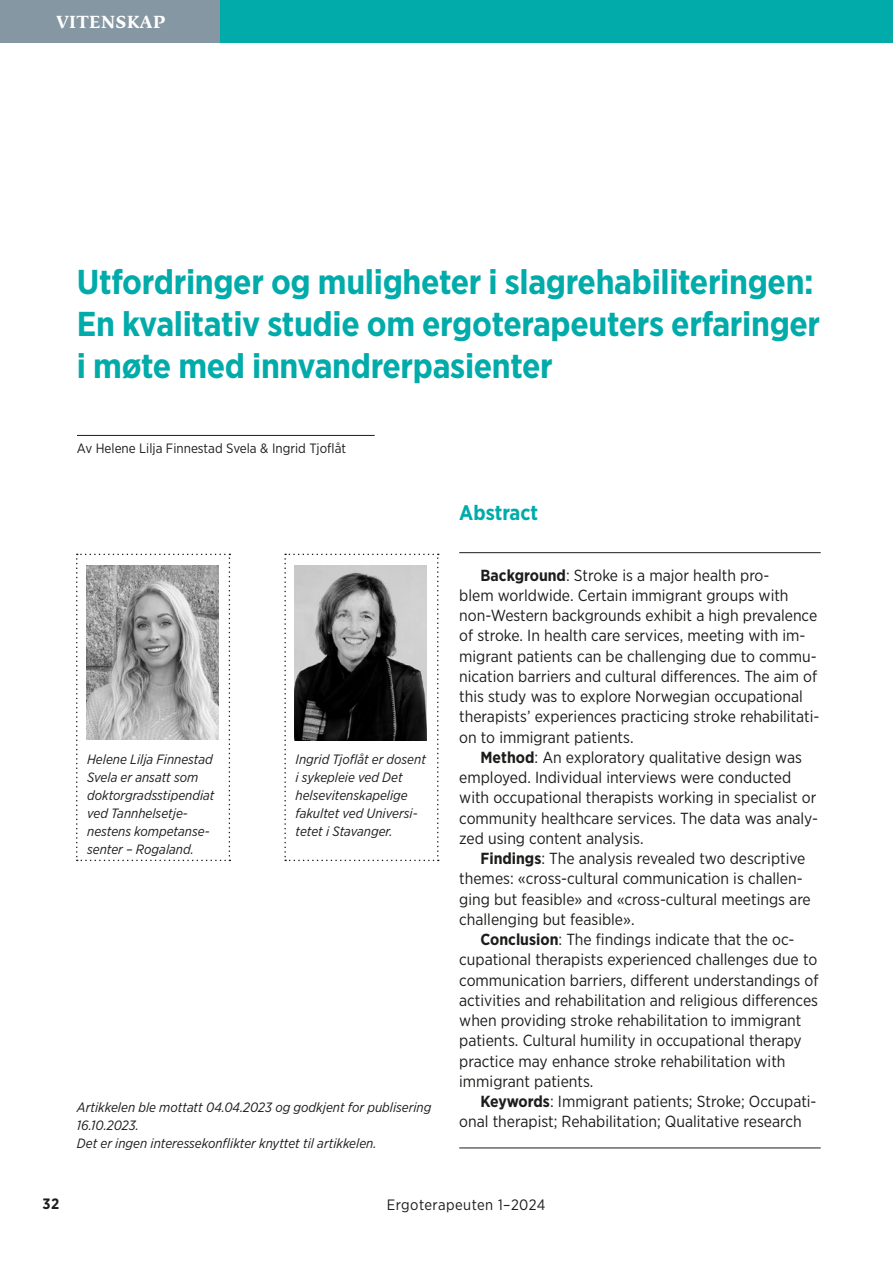
<style>
.page{position:relative;width:893px;height:1263px;background:#fff}
.page>*{position:absolute;margin:0;border:0;box-sizing:border-box;transform-origin:0 0}
._2_tittel_20pkt{font:700 34.5px/42px "Gotham Narrow";letter-spacing:-.01em;color:#00abaa}
._4_mellomtittel_1{font:700 21px "Gotham Narrow";color:#00abaa}
._14_tag{font:700 16.5px "Fedra Serif B Std";letter-spacing:.04em;color:#fff}
._1_brød_innrykk{font:16.05px/20.2px "Gotham Narrow";color:#1d1d1b}
.t1{font:15px "Gotham Narrow";letter-spacing:.03em;color:#1d1d1b}
.t2{font:700 15px "Gotham Narrow";color:#1d1d1b}
._5_billedtekst{font:italic 13.5px/18px "Gotham Narrow";color:#1d1d1b}
._7_byline{font:13.5px "Gotham Narrow";color:#1d1d1b}
.s1{font-weight:700}
</style>
<div class="page">
<div style="left:0;top:0;width:893px;height:43px;background:#00abaa"></div>
<div style="left:0;top:0;width:219px;height:43px;background:#8597a3"></div>
<hr style="left:77px;top:435px;width:298px;height:1px;background:#1d1d1b">
<hr style="left:459px;top:552px;width:362px;height:1px;background:#1d1d1b">
<svg style="left:76px;top:554px;width:154px;height:307px"></svg>
<svg style="left:284px;top:554px;width:155px;height:307px"></svg>
<hr style="left:459px;top:1148px;width:362px;height:1px;background:#1d1d1b">
<p class="_14_tag" style="left:56px;top:10px;width:110px">VITENSKAP</p>
<h1 class="_2_tittel_20pkt" style="left:77px;top:261px;width:745px">Utfordringer og muligheter i slagrehabiliteringen:<br>En kvalitativ studie om ergoterapeuters erfaringer</h1>
<h1 class="_2_tittel_20pkt" style="left:77px;top:345px;width:477px">i møte med innvandrerpasienter</h1>
<p class="_7_byline" style="left:77px;top:439px;width:271px">Av Helene Lilja Finnestad Svela &amp; Ingrid Tjoflåt</p>
<p class="_5_billedtekst" style="left:87px;top:749px;width:129px">Helene Lilja Finnestad<br>Svela er ansatt som doktorgradsstipendiat ved Tannhelsetje&shy;nestens kompetanse&shy;senter – Rogaland.</p>
<p class="_5_billedtekst" style="left:296px;top:749px;width:132px">Ingrid Tjoflåt er dosent i sykepleie ved Det helsevitenskapelige fakultet ved Universi&shy;tetet i Stavanger.</p>
<p class="_5_billedtekst" style="left:77px;top:1098px;width:356px">Artikkelen ble mottatt 04.04.2023 og godkjent for publisering<br>16.10.2023.</p>
<p class="_5_billedtekst" style="left:77px;top:1134px;width:301px">Det er ingen interessekonflikter knyttet til artikkelen.</p>
<h2 class="_4_mellomtittel_1" style="left:459px;top:499px;width:81px">Abstract</h2>
<p class="_1_brød_innrykk" style="left:459px;top:564px;width:362px;text-indent:21px"><span class="s1">Background</span>: Stroke is a major health pro-<br>blem worldwide. Certain immigrant groups with non-Western backgrounds exhibit a high prevalence of stroke. In health care services, meeting with im&shy;migrant patients can be challenging due to commu&shy;nication barriers and cultural differences. The aim of this study was to explore Norwegian occupational therapists’ experiences practicing stroke rehabilitati&shy;on to immigrant patients.</p>
<p class="_1_brød_innrykk" style="left:459px;top:747px;width:360px;text-indent:21px"><span class="s1">Method</span>: An exploratory qualitative design was employed. Individual interviews were conducted with occupational therapists working in specialist or community healthcare services. The data was analy&shy;zed using content analysis.</p>
<p class="_1_brød_innrykk" style="left:459px;top:848px;width:353px;text-indent:21px"><span class="s1">Findings</span>: The analysis revealed two descriptive themes: «cross-cultural communication is challen&shy;ging but feasible» and «cross-cultural meetings are challenging but feasible».</p>
<p class="_1_brød_innrykk" style="left:459px;top:929px;width:361px;text-indent:21px"><span class="s1">Conclusion</span>: The findings indicate that the oc&shy;cupational therapists experienced challenges due to communication barriers, different understandings of activities and rehabilitation and religious differences when providing stroke rehabilitation to immigrant patients. Cultural humility in occupational therapy practice may enhance stroke rehabilitation with immigrant patients.</p>
<p class="_1_brød_innrykk" style="left:459px;top:1091px;width:359px;text-indent:21px"><span class="s1">Keywords</span>: Immigrant patients; Stroke; Occupati&shy;onal therapist; Rehabilitation; Qualitative research</p>
<p class="t2" style="left:43px;top:1194px;width:18px">32</p>
<p class="t1" style="left:387px;top:1196px;width:160px">Ergoterapeuten 1–2024</p>
</div>
